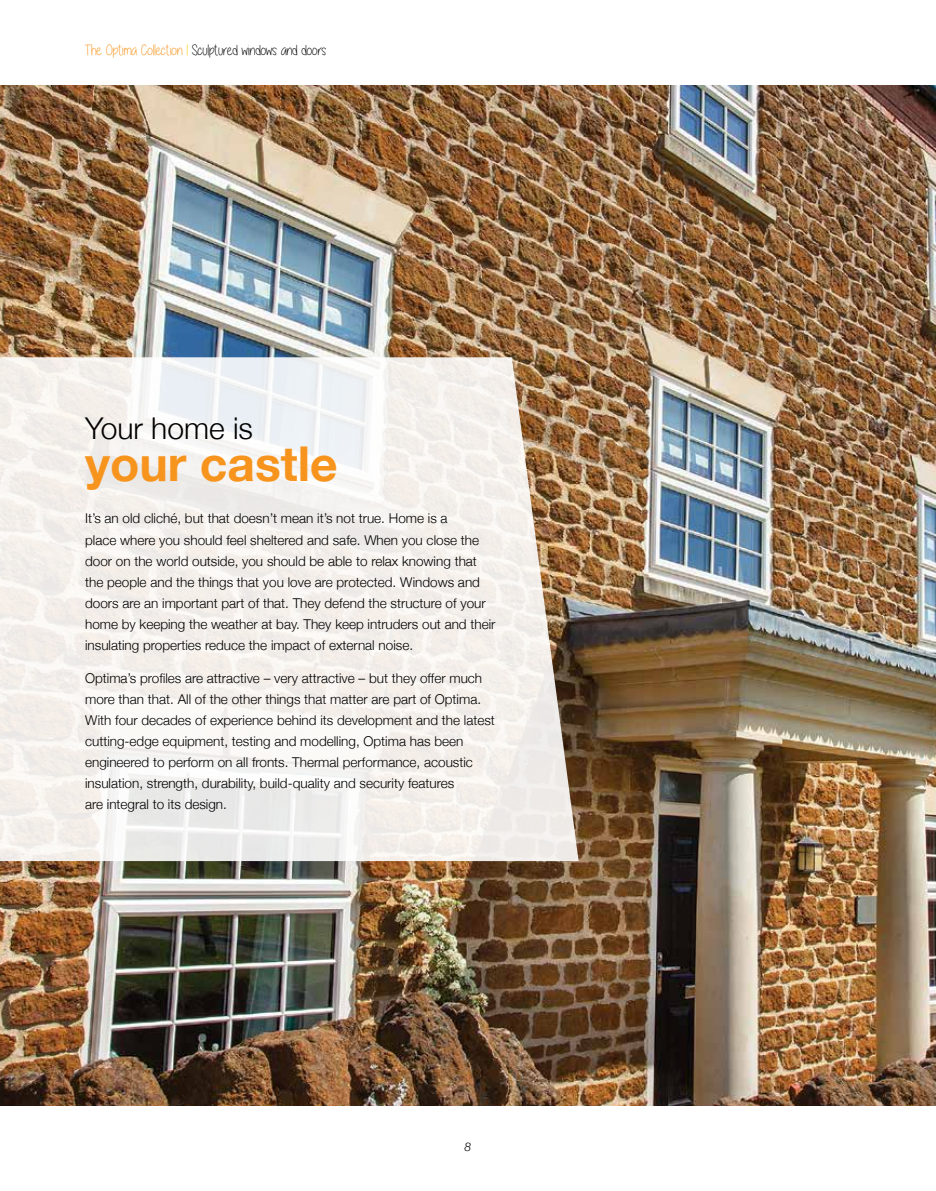
<style>
.page{position:relative;width:936px;height:1191px;background:#fff}
.page>*{position:absolute;margin:0;border:0;box-sizing:border-box;transform-origin:0 0}
.t1{font:700 48px "Helvetica Neue";color:#f7941e}
.t2{font:300 30px "Helvetica Neue";color:#000}
.t3{font:15px "Alittlesunshine";color:#000}
.t4{font:300 13.5px/21px "Helvetica Neue";color:#000}
.t5{font:italic 300 12px "Helvetica Neue";color:#000}
.s1{color:#f7941e}
.s2{color:#ffcb05}
</style>
<div class="page">
<img style="left:0;top:85px;width:935px;height:1021px">
<svg style="left:0;top:357px;width:578px;height:504px;fill:#f4efeb"></svg>
<p class="t3" style="left:85px;top:42px;width:243px"><span class="s1">The Optima Collection</span> <span class="s2">l</span> Sculptured windows and doors</p>
<h2 class="t2" style="left:85px;top:404px;width:169px">Your home is</h2>
<h1 class="t1" style="left:85px;top:427px;width:254px">your castle</h1>
<p class="t4" style="left:85px;top:507px;width:412px">It’s an old cliché, but that doesn’t mean it’s not true. Home is a<br>place where you should feel sheltered and safe. When you close the door on the world outside, you should be able to relax knowing that the people and the things that you love are protected. Windows and doors are an important part of that. They defend the structure of your home by keeping the weather at bay. They keep intruders out and their insulating properties reduce the impact of external noise.</p>
<p class="t4" style="left:85px;top:667px;width:411px">Optima’s profiles are attractive – very attractive – but they offer much more than that. All of the other things that matter are part of Optima.<br>With four decades of experience behind its development and the latest cutting-edge equipment, testing and modelling, Optima has been engineered to perform on all fronts. Thermal performance, acoustic insulation, strength, durability, build-quality and security features<br>are integral to its design.</p>
<p class="t5" style="left:464px;top:1137px;width:8px">8</p>
</div>
